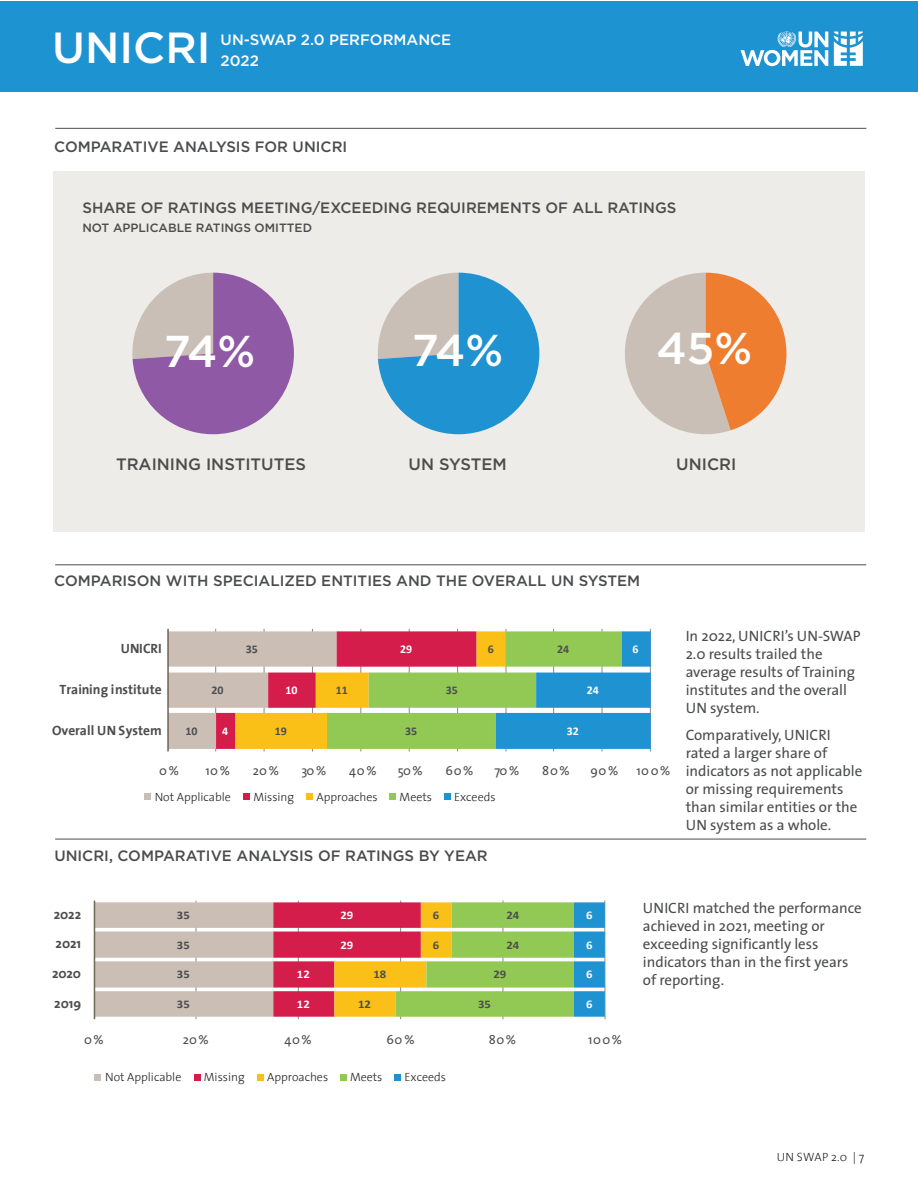
<style>
.page{position:relative;width:918px;height:1188px;background:#fff}
.page>*{position:absolute;margin:0;border:0;box-sizing:border-box;transform-origin:0 0}
.t1{font:500 44.55px "Gotham";color:#fff}
.t2{font:500 43.5px "Gotham";color:#fff}
.t3{font:500 16.5px "Gotham";color:#4b4c4d}
.t4{font:15px/18px "The Sans";color:#4b4c4d}
.t5{font:500 15px "Gotham";color:#4b4c4d}
.t6{font:500 15px "Gotham";color:#fff}
.t7{font:700 13.5px "The Sans";letter-spacing:-.005em;color:#4d4d4f}
.t8{font:12.9px "The Sans";letter-spacing:.055em;color:#4d4d4f}
.t9{font:300 12px "The Sans";color:#231f20}
.t10{font:500 12px "Gotham";color:#4b4c4d}
.t11{font:700 11.7px "Calibri";letter-spacing:-.005em;color:#4d4d4f;scale:1.09 1}
.t12{font:700 11.7px "Calibri";letter-spacing:-.005em;color:#4d4d4f}
.t13{font:700 11.7px "Calibri";letter-spacing:-.005em;color:#fff;scale:1.09 1}
.t14{font:700 11.7px "Calibri";letter-spacing:-.005em;color:#fff}
</style>
<div class="page">
<div style="left:53px;top:171px;width:812px;height:360px;background:#eeece8"></div>
<hr style="left:55px;top:564px;width:811px;height:1px;background:#4b4c4d">
<hr style="left:55px;top:839px;width:811px;height:1px;background:#4b4c4d">
<svg style="left:132px;top:273px;width:162px;height:161px"></svg>
<svg style="left:377px;top:273px;width:162px;height:161px"></svg>
<svg style="left:625px;top:273px;width:161px;height:162px"></svg>
<div style="left:0;top:1px;width:918px;height:90px;background:#1e93d2"></div>
<svg style="left:741px;top:31px;width:87px;height:35px"></svg>
<svg style="left:834px;top:32px;width:29px;height:34px"></svg>
<div style="left:144px;top:793px;width:7px;height:7px;background:#c8beb5"></div>
<div style="left:243px;top:793px;width:7px;height:7px;background:#d41d4a"></div>
<div style="left:306px;top:793px;width:7px;height:7px;background:#fbbf14"></div>
<div style="left:389px;top:793px;width:7px;height:7px;background:#92c954"></div>
<div style="left:444px;top:793px;width:7px;height:7px;background:#1e93d2"></div>
<hr style="left:55px;top:128px;width:811px;height:1px;background:#4b4c4d">
<div style="left:94px;top:1074px;width:7px;height:7px;background:#c8beb5"></div>
<div style="left:194px;top:1074px;width:7px;height:7px;background:#d41d4a"></div>
<div style="left:257px;top:1074px;width:7px;height:7px;background:#fbbf14"></div>
<div style="left:340px;top:1074px;width:7px;height:7px;background:#92c954"></div>
<div style="left:394px;top:1074px;width:7px;height:7px;background:#1e93d2"></div>
<hr style="left:650px;top:629px;width:1px;height:122px;background:#8a898a">
<hr style="left:602px;top:629px;width:1px;height:122px;background:#8a898a">
<hr style="left:553px;top:629px;width:1px;height:122px;background:#8a898a">
<hr style="left:506px;top:629px;width:1px;height:122px;background:#8a898a">
<hr style="left:457px;top:629px;width:1px;height:122px;background:#8a898a">
<hr style="left:409px;top:629px;width:1px;height:122px;background:#8a898a">
<hr style="left:361px;top:629px;width:1px;height:122px;background:#8a898a">
<hr style="left:312px;top:629px;width:1px;height:122px;background:#8a898a">
<hr style="left:264px;top:629px;width:1px;height:122px;background:#8a898a">
<hr style="left:215px;top:629px;width:1px;height:122px;background:#8a898a">
<svg style="left:169px;top:631px;width:482px;height:118px;background:#a5aa87"></svg>
<hr style="left:167px;top:629px;width:2px;height:122px;background:#716557">
<hr style="left:604px;top:901px;width:1px;height:118px;background:#8a898a">
<hr style="left:503px;top:901px;width:1px;height:118px;background:#8a898a">
<hr style="left:400px;top:901px;width:1px;height:118px;background:#8a898a">
<hr style="left:298px;top:901px;width:1px;height:118px;background:#8a898a">
<hr style="left:196px;top:901px;width:1px;height:118px;background:#8a898a">
<svg style="left:95px;top:902px;width:510px;height:115px;background:#bea782"></svg>
<hr style="left:94px;top:901px;width:1px;height:118px;background:#716557">
<h2 class="t2" style="left:52px;top:20px;width:160px">UNICRI</h2>
<p class="t6" style="left:221px;top:30px;width:232px">UN-SWAP 2.0 PERFORMANCE</p>
<p class="t6" style="left:221px;top:51px;width:40px">2022</p>
<p class="t5" style="left:54px;top:137px;width:295px">COMPARATIVE ANALYSIS FOR UNICRI</p>
<p class="t5" style="left:82px;top:198px;width:596px">SHARE OF RATINGS MEETING/EXCEEDING REQUIREMENTS OF ALL RATINGS</p>
<p class="t10" style="left:82px;top:220px;width:231px">NOT APPLICABLE RATINGS OMITTED</p>
<h1 class="t1" style="left:164px;top:323px;width:93px">74%</h1>
<h1 class="t1" style="left:412px;top:321px;width:93px">74%</h1>
<h1 class="t1" style="left:656px;top:319px;width:97px">45%</h1>
<p class="t3" style="left:116px;top:453px;width:192px">TRAINING INSTITUTES</p>
<p class="t3" style="left:409px;top:453px;width:100px">UN SYSTEM</p>
<p class="t3" style="left:676px;top:453px;width:62px">UNICRI</p>
<p class="t5" style="left:54px;top:571px;width:587px">COMPARISON WITH SPECIALIZED ENTITIES AND THE OVERALL UN SYSTEM</p>
<p class="t7" style="left:121px;top:637px;width:43px">UNICRI</p>
<p class="t12" style="left:246px;top:641px;width:14px">35</p>
<p class="t14" style="left:400px;top:641px;width:14px">29</p>
<p class="t12" style="left:488px;top:641px;width:8px">6</p>
<p class="t12" style="left:557px;top:641px;width:14px">24</p>
<p class="t14" style="left:633px;top:641px;width:8px">6</p>
<p class="t7" style="left:59px;top:678px;width:104px">Training institute</p>
<p class="t12" style="left:212px;top:682px;width:14px">20</p>
<p class="t14" style="left:286px;top:682px;width:14px">10</p>
<p class="t12" style="left:336px;top:682px;width:14px">11</p>
<p class="t12" style="left:446px;top:682px;width:14px">35</p>
<p class="t14" style="left:587px;top:682px;width:14px">24</p>
<p class="t7" style="left:52px;top:719px;width:111px">Overall UN System</p>
<p class="t12" style="left:185px;top:723px;width:14px">10</p>
<p class="t14" style="left:222px;top:723px;width:8px">4</p>
<p class="t12" style="left:275px;top:723px;width:14px">19</p>
<p class="t12" style="left:405px;top:723px;width:14px">35</p>
<p class="t14" style="left:567px;top:723px;width:14px">32</p>
<p class="t8" style="left:159px;top:760px;width:21px">0%</p>
<p class="t8" style="left:206px;top:760px;width:26px">10%</p>
<p class="t8" style="left:253px;top:760px;width:27px">20%</p>
<p class="t8" style="left:301px;top:760px;width:26px">30%</p>
<p class="t8" style="left:349px;top:760px;width:29px">40%</p>
<p class="t8" style="left:398px;top:760px;width:26px">50%</p>
<p class="t8" style="left:446px;top:760px;width:30px">60%</p>
<p class="t8" style="left:495px;top:760px;width:26px">70%</p>
<p class="t8" style="left:542px;top:760px;width:29px">80%</p>
<p class="t8" style="left:590px;top:760px;width:30px">90%</p>
<p class="t8" style="left:636px;top:760px;width:36px">100%</p>
<p class="t9" style="left:155px;top:787px;width:78px">Not Applicable</p>
<p class="t9" style="left:253px;top:787px;width:42px">Missing</p>
<p class="t9" style="left:317px;top:787px;width:63px">Approaches</p>
<p class="t9" style="left:400px;top:787px;width:34px">Meets</p>
<p class="t9" style="left:454px;top:787px;width:43px">Exceeds</p>
<p class="t5" style="left:54px;top:845px;width:435px">UNICRI, COMPARATIVE ANALYSIS OF RATINGS BY YEAR</p>
<p class="t4" style="left:686px;top:627px;width:176px">In 2022, UNICRI’s UN-SWAP<br>2.0 results trailed the average results of Training institutes and the overall<br>UN system.</p>
<p class="t4" style="left:686px;top:726px;width:178px">Comparatively, UNICRI rated a larger share of indicators as not applicable or missing requirements than similar entities or the<br>UN system as a whole.</p>
<p class="t7" style="left:54px;top:903px;width:29px">2022</p>
<p class="t11" style="left:177px;top:907px;width:13px">35</p>
<p class="t13" style="left:340px;top:907px;width:13px">29</p>
<p class="t11" style="left:433px;top:907px;width:7px">6</p>
<p class="t11" style="left:506px;top:907px;width:13px">24</p>
<p class="t13" style="left:586px;top:907px;width:7px">6</p>
<p class="t7" style="left:56px;top:933px;width:27px">2021</p>
<p class="t11" style="left:177px;top:936px;width:13px">35</p>
<p class="t13" style="left:340px;top:936px;width:13px">29</p>
<p class="t11" style="left:433px;top:936px;width:7px">6</p>
<p class="t11" style="left:506px;top:936px;width:13px">24</p>
<p class="t13" style="left:586px;top:936px;width:7px">6</p>
<p class="t7" style="left:52px;top:962px;width:31px">2020</p>
<p class="t11" style="left:177px;top:966px;width:13px">35</p>
<p class="t13" style="left:297px;top:966px;width:13px">12</p>
<p class="t11" style="left:374px;top:966px;width:13px">18</p>
<p class="t11" style="left:494px;top:966px;width:13px">29</p>
<p class="t13" style="left:586px;top:966px;width:7px">6</p>
<p class="t7" style="left:54px;top:992px;width:28px">2019</p>
<p class="t11" style="left:177px;top:996px;width:13px">35</p>
<p class="t13" style="left:297px;top:996px;width:13px">12</p>
<p class="t11" style="left:358px;top:996px;width:13px">12</p>
<p class="t11" style="left:478px;top:996px;width:13px">35</p>
<p class="t13" style="left:586px;top:996px;width:7px">6</p>
<p class="t8" style="left:84px;top:1029px;width:21px">0%</p>
<p class="t8" style="left:183px;top:1029px;width:27px">20%</p>
<p class="t8" style="left:285px;top:1029px;width:29px">40%</p>
<p class="t8" style="left:386px;top:1029px;width:30px">60%</p>
<p class="t8" style="left:489px;top:1029px;width:29px">80%</p>
<p class="t8" style="left:588px;top:1029px;width:35px">100%</p>
<p class="t9" style="left:105px;top:1067px;width:78px">Not Applicable</p>
<p class="t9" style="left:204px;top:1067px;width:42px">Missing</p>
<p class="t9" style="left:267px;top:1067px;width:63px">Approaches</p>
<p class="t9" style="left:350px;top:1067px;width:34px">Meets</p>
<p class="t9" style="left:405px;top:1067px;width:43px">Exceeds</p>
<p class="t4" style="left:643px;top:899px;width:221px">UNICRI matched the performance achieved in 2021, meeting or exceeding significantly less indicators than in the first years of reporting.</p>
<p class="t9" style="left:777px;top:1147px;width:89px">UN SWAP 2.0 | 7</p>
</div>
